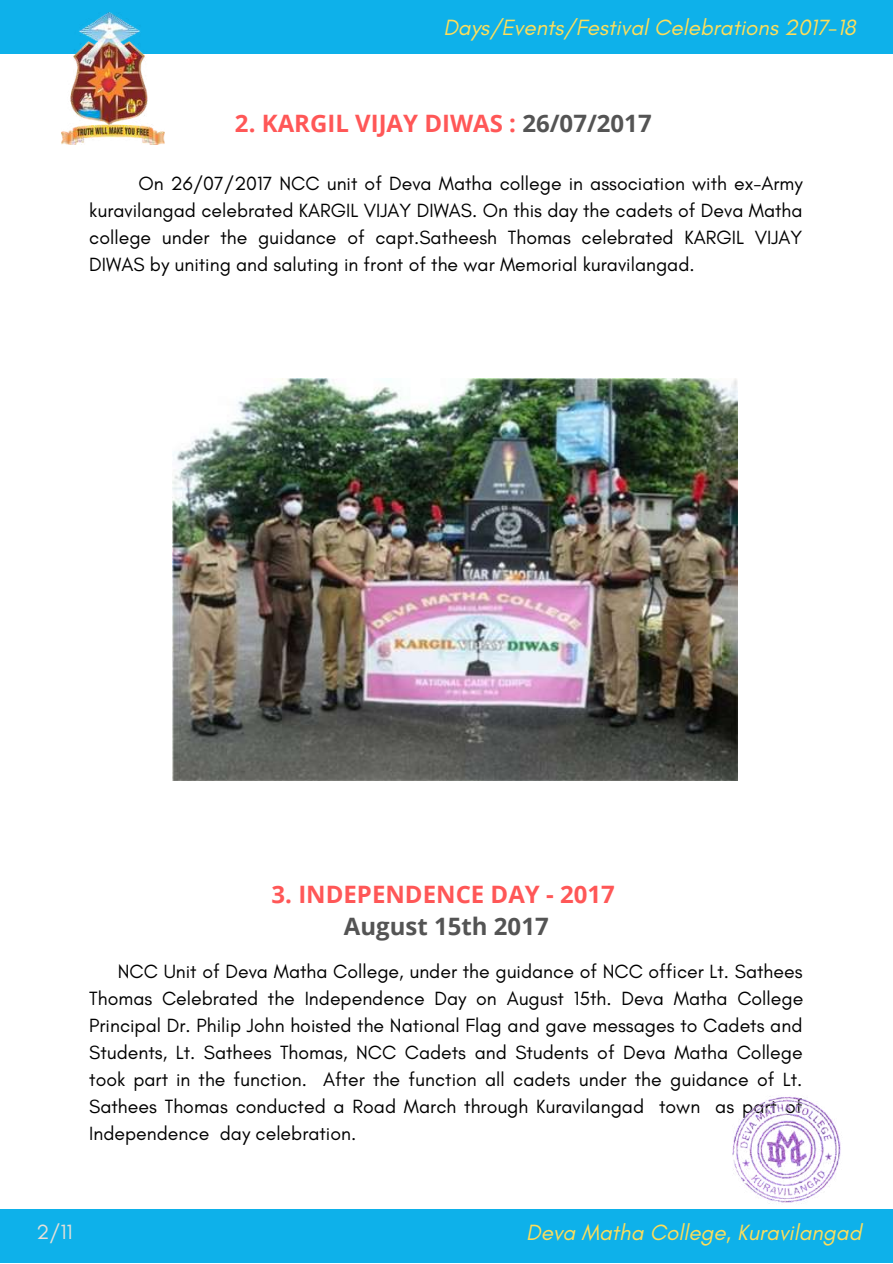
<style>
.page{position:relative;width:893px;height:1264px;background:#fff}
.page>*{position:absolute;margin:0;border:0;box-sizing:border-box;transform-origin:0 0}
.t1{font:700 24px "Open Sans";color:#ff5757}
.t2{font:700 24px "Open Sans";color:#545454}
.t3{font:italic 22.5px "Glacial Indifference";color:#ffde59}
.t4{font:21px "Glacial Indifference";color:#e5e0d8}
.t5{font:19.5px/27px "Glacial Indifference";color:#000;text-align:justify}
.s1{color:#545454}
</style>
<div class="page">
<div style="left:0;top:1208px;width:892px;height:54px;background:#0eb1ea"></div>
<div style="left:0;top:0;width:892px;height:54px;background:#0eb1ea"></div>
<img style="left:62px;top:13px;width:102px;height:131px">
<img style="left:173px;top:378px;width:564px;height:403px">
<img style="left:732px;top:1096px;width:109px;height:107px">
<p class="t3" style="left:443px;top:13px;width:414px">Days/Events/Festival Celebrations 2017-18</p>
<p class="t1" style="left:235px;top:107px;width:418px">2. KARGIL VIJAY DIWAS : <span class="s1">26/07/2017</span></p>
<p class="t5" style="left:89px;top:170px;width:714px;text-indent:49px">On 26/07/2017 NCC unit of Deva Matha college in association with ex-Army kuravilangad celebrated KARGIL VIJAY DIWAS. On this day the cadets of Deva Matha college under the guidance of capt.Satheesh Thomas celebrated KARGIL VIJAY DIWAS by uniting and saluting in front of the war Memorial kuravilangad.</p>
<p class="t1" style="left:271px;top:876px;width:345px">3. INDEPENDENCE DAY - 2017</p>
<p class="t2" style="left:344px;top:909px;width:206px">August 15th 2017</p>
<p class="t5" style="left:89px;top:957px;width:715px;text-indent:29px">NCC Unit of Deva Matha College, under the guidance of NCC officer Lt. Sathees Thomas Celebrated the Independence Day on August 15th. Deva Matha College Principal Dr. Philip John hoisted the National Flag and gave messages to Cadets and Students, Lt. Sathees Thomas, NCC Cadets and Students of Deva Matha College took part in the function. After the function all cadets under the guidance of Lt.<br>Sathees Thomas conducted a Road March through Kuravilangad town as part of Independence day celebration.</p>
<p class="t4" style="left:36px;top:1219px;width:38px">2/11</p>
<p class="t3" style="left:526px;top:1218px;width:337px">Deva Matha College, Kuravilangad</p>
</div>
